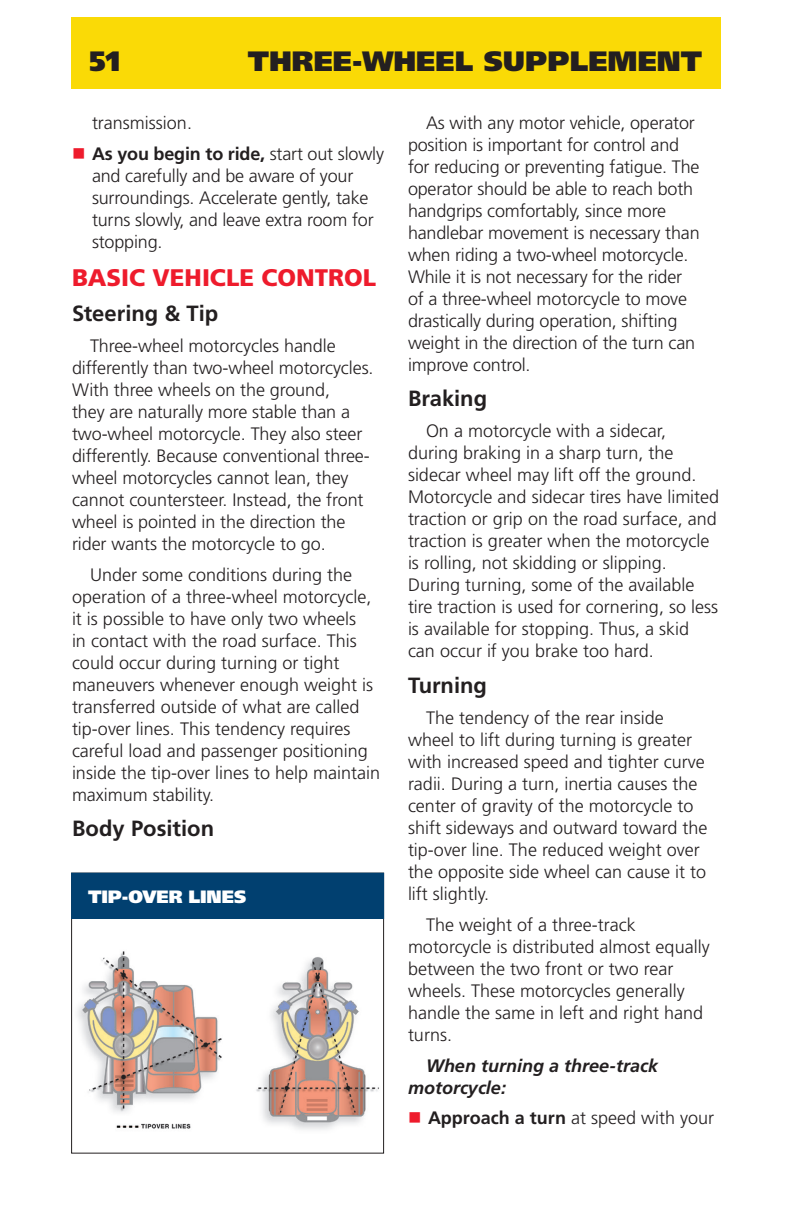
<style>
.page{position:relative;width:792px;height:1224px;background:#fff}
.page>*{position:absolute;margin:0;border:0;box-sizing:border-box;transform-origin:0 0}
.Heading{font:900 28px "Frutiger LT Std";color:#231f20}
.Subhead_Main{font:900 24px "Frutiger LT Std";color:#ee1b2c}
.Subhead{font:700 22px "Frutiger LT Std";color:#231f20}
.Tabs_bold_front{font:300 18px/22px "Frutiger LT Std";color:#231f20}
.t1{font:italic 700 18px/22px "Frutiger LT Std";color:#231f20}
.Picture_Box_Title_Ri{font:900 17.8px "Frutiger LT Std";letter-spacing:-.005em;color:#fff}
.s1{color:#ee1b2c}
.s2{font-weight:700}
</style>
<div class="page">
<div style="left:71px;top:17px;width:649px;height:72px;background:#fada06"></div>
<img style="left:77px;top:951px;width:302px;height:179px">
<div style="left:72px;top:873px;width:312px;height:46px;background:#014070"></div>
<p class="Heading" style="left:89px;top:44px;width:33px">51</p>
<p class="Heading" style="left:248px;top:44px;width:457px">THREE-WHEEL SUPPLEMENT51</p>
<p class="Tabs_bold_front" style="left:92px;top:112px;width:102px">transmission.</p>
<p class="Tabs_bold_front" style="left:92px;top:143px;width:293px;text-indent:-20px"><span class="s1">■</span> <span class="s2">As you begin to ride,</span> start out slowly and carefully and be aware of your surroundings. Accelerate gently, take turns slowly, and leave extra room for stopping.</p>
<p class="Subhead_Main" style="left:72px;top:263px;width:306px">BASIC VEHICLE CONTROL</p>
<p class="Subhead" style="left:72px;top:300px;width:148px">Steering &amp; Tip</p>
<p class="Tabs_bold_front" style="left:72px;top:335px;width:303px;text-indent:18px">Three-wheel motorcycles handle differently than two-wheel motorcycles.<br>With three wheels on the ground,<br>they are naturally more stable than a two-wheel motorcycle. They also steer differently. Because conventional three&shy;wheel motorcycles cannot lean, they cannot countersteer. Instead, the front wheel is pointed in the direction the rider wants the motorcycle to go.</p>
<p class="Tabs_bold_front" style="left:72px;top:564px;width:310px;text-indent:18px">Under some conditions during the operation of a three-wheel motorcycle, it is possible to have only two wheels<br>in contact with the road surface. This could occur during turning or tight maneuvers whenever enough weight is transferred outside of what are called tip-over lines. This tendency requires careful load and passenger positioning inside the tip-over lines to help maintain maximum stability.</p>
<p class="Subhead" style="left:72px;top:816px;width:144px">Body Position</p>
<p class="Picture_Box_Title_Ri" style="left:88px;top:885px;width:160px">TIP-OVER LINES</p>
<p class="Tabs_bold_front" style="left:408px;top:112px;width:293px;text-indent:18px">As with any motor vehicle, operator position is important for control and for reducing or preventing fatigue. The operator should be able to reach both handgrips comfortably, since more handlebar movement is necessary than when riding a two-wheel motorcycle.<br>While it is not necessary for the rider of a three-wheel motorcycle to move drastically during operation, shifting weight in the direction of the turn can improve control.</p>
<p class="Subhead" style="left:408px;top:386px;width:81px">Braking</p>
<p class="Tabs_bold_front" style="left:408px;top:420px;width:313px;text-indent:18px">On a motorcycle with a sidecar, during braking in a sharp turn, the sidecar wheel may lift off the ground.<br>Motorcycle and sidecar tires have limited traction or grip on the road surface, and traction is greater when the motorcycle is rolling, not skidding or slipping.<br>During turning, some of the available tire traction is used for cornering, so less is available for stopping. Thus, a skid can occur if you brake too hard.</p>
<p class="Subhead" style="left:408px;top:672px;width:80px">Turning</p>
<p class="Tabs_bold_front" style="left:408px;top:707px;width:301px;text-indent:18px">The tendency of the rear inside wheel to lift during turning is greater with increased speed and tighter curve radii. During a turn, inertia causes the center of gravity of the motorcycle to shift sideways and outward toward the tip-over line. The reduced weight over the opposite side wheel can cause it to lift slightly.</p>
<p class="Tabs_bold_front" style="left:408px;top:914px;width:303px;text-indent:18px">The weight of a three-track motorcycle is distributed almost equally between the two front or two rear wheels. These motorcycles generally handle the same in left and right hand turns.</p>
<p class="t1" style="left:408px;top:1054px;width:252px;text-indent:18px">When turning a three-track motorcycle:</p>
<p class="Tabs_bold_front" style="left:408px;top:1107px;width:308px"><span class="s1">■</span> <span class="s2">Approach a turn</span> at speed with your</p>
</div>
